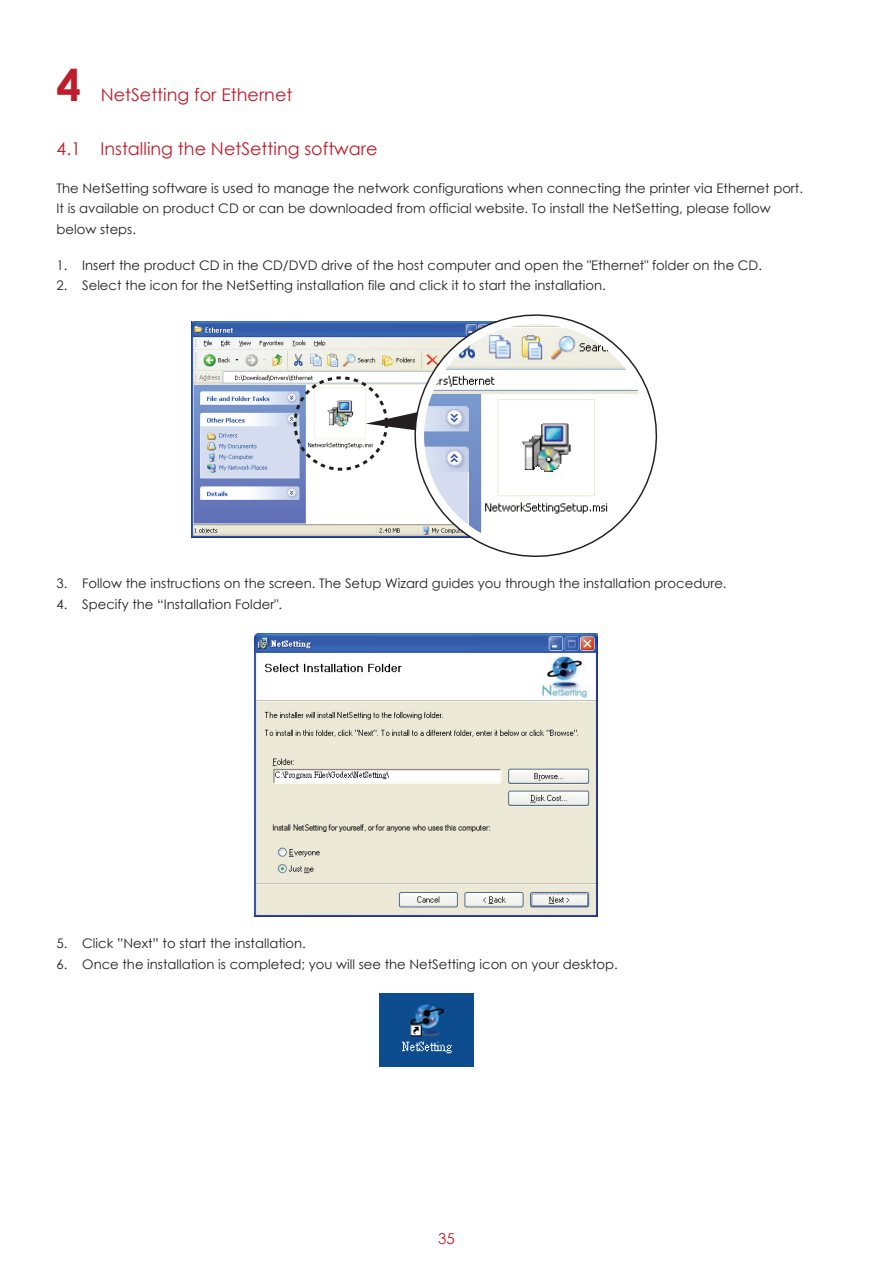
<style>
.page{position:relative;width:893px;height:1263px;background:#fff}
.page>*{position:absolute;margin:0;border:0;box-sizing:border-box;transform-origin:0 0}
.t1{font:700 43.95px "Century Gothic";color:#be1d2c}
.t2{font:17.55px "Century Gothic";color:#be1d2c}
.t3{font:15px "Century Gothic";color:#c01e2d}
.t4{font:13.2px/20.5px "Century Gothic";color:#231f20}
</style>
<div class="page">
<img style="left:192px;top:322px;width:211px;height:216px">
<svg style="left:366px;top:411px;width:37px;height:20px"></svg>
<svg style="left:403px;top:314px;width:255px;height:244px"></svg>
<img style="left:424px;top:324px;width:223px;height:223px;border-radius:110px">
<div style="left:294px;top:376px;width:94px;height:95px;border:3px dashed #231f20;border-radius:50%"></div>
<img style="left:255px;top:634px;width:343px;height:282px">
<img style="left:379px;top:993px;width:95px;height:73px">
<p class="t1" style="left:57px;top:52px;width:26px">4</p>
<p class="t2" style="left:101px;top:83px;width:193px">NetSetting for Ethernet</p>
<p class="t2" style="left:57px;top:136px;width:322px">4.1 Installing the NetSetting software</p>
<p class="t4" style="left:57px;top:177px;width:748px">The NetSetting software is used to manage the network configurations when connecting the printer via Ethernet port.<br>It is available on product CD or can be downloaded from official website. To install the NetSetting, please follow below steps.</p>
<p class="t4" style="left:57px;top:255px;width:707px">1. Insert the product CD in the CD/DVD drive of the host computer and open the "Ethernet" folder on the CD.</p>
<p class="t4" style="left:57px;top:275px;width:551px">2. Select the icon for the NetSetting installation file and click it to start the installation.</p>
<p class="t4" style="left:57px;top:573px;width:671px">3. Follow the instructions on the screen. The Setup Wizard guides you through the installation procedure.</p>
<p class="t4" style="left:57px;top:594px;width:227px">4. Specify the “Installation Folder".</p>
<p class="t4" style="left:57px;top:933px;width:251px">5. Click ”Next” to start the installation.</p>
<p class="t4" style="left:57px;top:953px;width:563px">6. Once the installation is completed; you will see the NetSetting icon on your desktop.</p>
<p class="t3" style="left:438px;top:1228px;width:18px">35</p>
</div>
